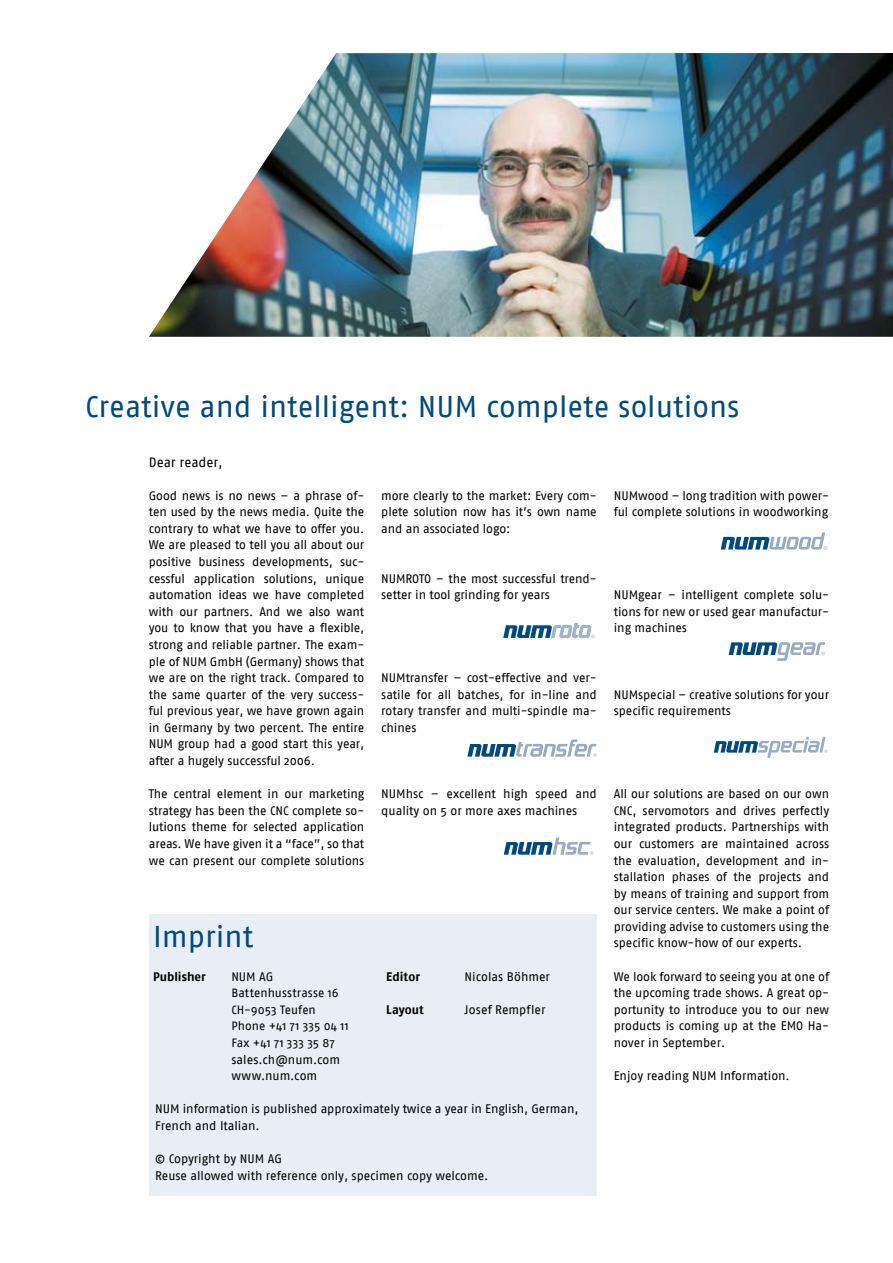
<style>
.page{position:relative;width:893px;height:1263px;background:#fff}
.page>*{position:absolute;margin:0;border:0;box-sizing:border-box;transform-origin:0 0}
.t1{font:30px "Fago No";color:#004a82}
.t2{font:13.5px "Fago No";letter-spacing:-.005em;color:#000}
.t3{font:12.3px/16.6px "Fago No";letter-spacing:-.005em;color:#000;text-align:justify}
.t4{font:700 12.3px "Fago No";letter-spacing:.005em;color:#000}
.t5{font:12px/16.6px "Fago No";letter-spacing:.01em;color:#000}
</style>
<div class="page">
<svg style="left:503px;top:623px;width:92px;height:15px"></svg>
<svg style="left:467px;top:739px;width:130px;height:18px"></svg>
<svg style="left:504px;top:837px;width:90px;height:18px"></svg>
<svg style="left:721px;top:532px;width:106px;height:18px"></svg>
<svg style="left:729px;top:642px;width:96px;height:19px"></svg>
<svg style="left:714px;top:737px;width:114px;height:21px"></svg>
<img style="left:149px;top:53px;width:744px;height:284px">
<div style="left:150px;top:914px;width:447px;height:282px;background:#e8eef3"></div>
<h1 class="t1" style="left:85px;top:389px;width:656px">Creative and intelligent: NUM complete solutions</h1>
<p class="t2" style="left:149px;top:454px;width:75px">Dear reader,</p>
<p class="t3" style="left:149px;top:487px;width:217px">Good news is no news – a phrase of&shy;ten used by the news media. Quite the contrary to what we have to offer you.<br>We are pleased to tell you all about our positive business developments, suc&shy;cessful application solutions, unique automation ideas we have completed with our partners. And we also want you to know that you have a flexible, strong and reliable partner. The exam&shy;ple of NUM GmbH (Germany) shows that we are on the right track. Compared to the same quarter of the very success&shy;ful previous year, we have grown again in Germany by two percent. The entire NUM group had a good start this year, after a hugely successful 2006.</p>
<p class="t3" style="left:149px;top:785px;width:217px">The central element in our marketing strategy has been the CNC complete so&shy;lutions theme for selected application areas. We have given it a “face”, so that we can present our complete solutions</p>
<p class="t3" style="left:614px;top:487px;width:217px">NUMwood – long tradition with power&shy;ful complete solutions in woodworking</p>
<p class="t3" style="left:381px;top:487px;width:217px">more clearly to the market: Every com&shy;plete solution now has it’s own name and an associated logo:</p>
<p class="t3" style="left:381px;top:570px;width:217px">NUMROTO – the most successful trend&shy;setter in tool grinding for years</p>
<p class="t3" style="left:614px;top:586px;width:217px">NUMgear – intelligent complete solu&shy;tions for new or used gear manufactur&shy;ing machines</p>
<p class="t3" style="left:381px;top:669px;width:217px">NUMtransfer – cost-effective and ver&shy;satile for all batches, for in-line and rotary transfer and multi-spindle ma&shy;chines</p>
<p class="t3" style="left:614px;top:686px;width:217px">NUMspecial – creative solutions for your specific requirements</p>
<p class="t3" style="left:381px;top:785px;width:217px">NUMhsc – excellent high speed and quality on 5 or more axes machines</p>
<p class="t3" style="left:614px;top:785px;width:217px">All our solutions are based on our own CNC, servomotors and drives perfectly integrated products. Partnerships with our customers are maintained across the evaluation, development and in&shy;stallation phases of the projects and by means of training and support from our service centers. We make a point of providing advise to customers using the specific know-how of our experts.</p>
<p class="t3" style="left:614px;top:968px;width:217px">We look forward to seeing you at one of the upcoming trade shows. A great op&shy;portunity to introduce you to our new products is coming up at the EMO Ha&shy;nover in September.</p>
<p class="t3" style="left:614px;top:1067px;width:178px">Enjoy reading NUM Information.</p>
<h1 class="t1" style="left:153px;top:920px;width:102px">Imprint</h1>
<p class="t4" style="left:153px;top:969px;width:54px">Publisher</p>
<p class="t3" style="left:231px;top:968px;width:44px">NUM AG</p>
<p class="t5" style="left:231px;top:984px;width:119px">Battenhusstrasse 16<br>CH-9053 Teufen<br>Phone +41 71 335 04 11<br>Fax +41 71 333 35 87</p>
<p class="t3" style="left:231px;top:1051px;width:110px">sales.ch@num.com www.num.com</p>
<p class="t4" style="left:386px;top:969px;width:35px">Editor</p>
<p class="t3" style="left:465px;top:968px;width:87px">Nicolas Böhmer</p>
<p class="t4" style="left:386px;top:1002px;width:39px">Layout</p>
<p class="t3" style="left:465px;top:1001px;width:82px">Josef Rempfler</p>
<p class="t3" style="left:155px;top:1100px;width:425px">NUM information is published approximately twice a year in English, German,<br>French and Italian.</p>
<p class="t3" style="left:155px;top:1150px;width:335px">© Copyright by NUM AG<br>Reuse allowed with reference only, specimen copy welcome.</p>
</div>
